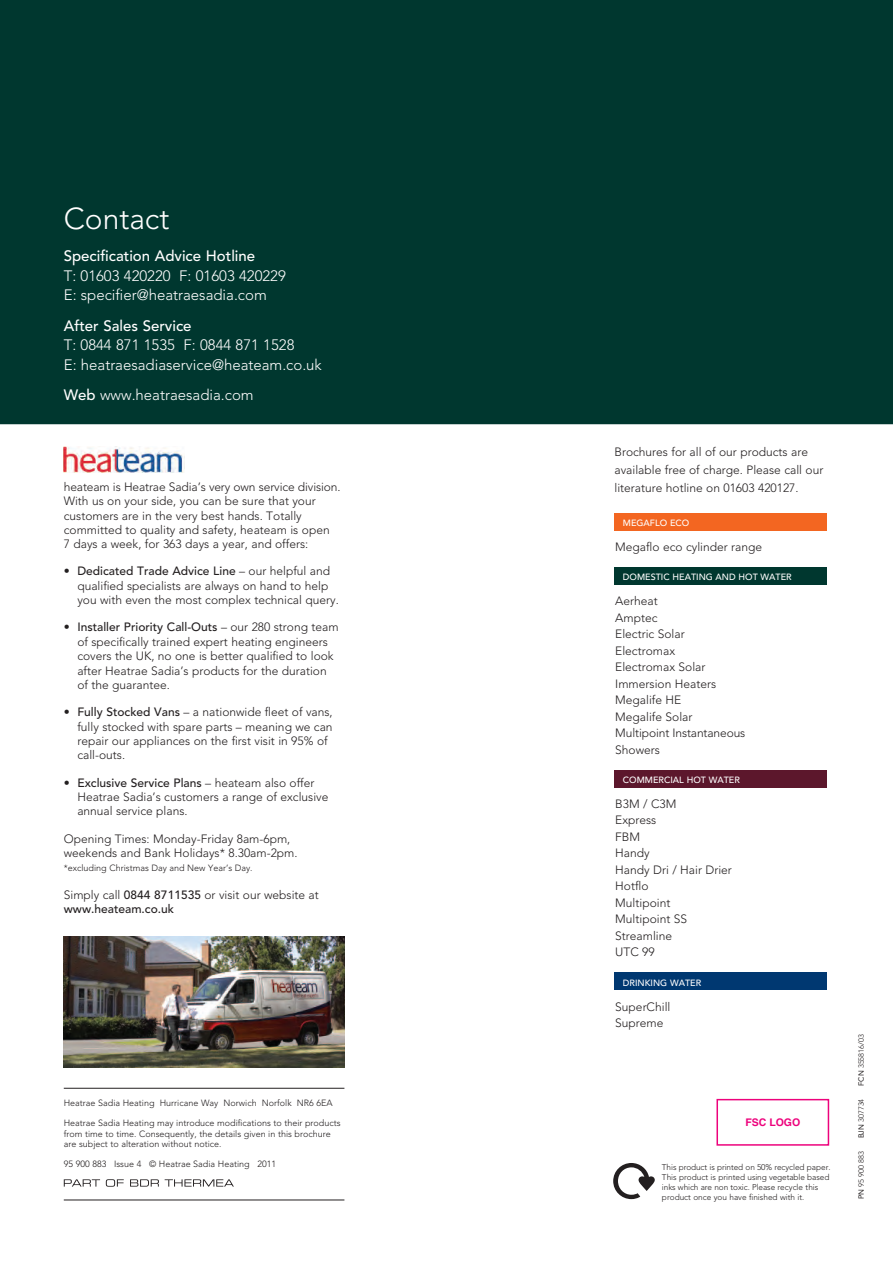
<style>
.page{position:relative;width:893px;height:1263px;background:#fff}
.page>*{position:absolute;margin:0;border:0;box-sizing:border-box;transform-origin:0 0}
._1st_page_sub_copy_A{font:300 30px "Avenir";color:#fff}
.t1{font:300 15px/19.5px "Avenir";color:#fff}
.t2{font:300 12px/16.5px "Avenir";color:#231f20}
.t3{font:700 10.5px "Helvetica";color:#ed027c}
.t4{font:300 9px/10.8px "Avenir";color:#231f20}
.t5{font:500 9px "Avenir";color:#fff}
.t6{font:300 8.25px/9.9px "Avenir";letter-spacing:-.01em;color:#231f20}
.t7{font:300 7.5px "Avenir";color:#231f20}
.s1{font-weight:500}
.s2{font-weight:400}
</style>
<div class="page">
<div style="left:0;top:0;width:893px;height:425px;background:#00372f"></div>
<svg style="left:613px;top:1163px;width:42px;height:36px"></svg>
<div style="left:716px;top:1099px;width:113px;height:47px;border:2px solid #ed027c"></div>
<hr style="left:0;top:424px;width:893px;height:2px;background:#fff">
<img style="left:64px;top:936px;width:280px;height:131px">
<img style="left:64px;top:446px;width:121px;height:27px">
<hr style="left:64px;top:1088px;width:280px;height:1px;background:#231f20">
<hr style="left:64px;top:1200px;width:280px;height:1px;background:#231f20">
<svg style="left:64px;top:1179px;width:36px;height:7px"></svg>
<svg style="left:106px;top:1179px;width:18px;height:8px"></svg>
<svg style="left:130px;top:1179px;width:29px;height:7px"></svg>
<svg style="left:165px;top:1179px;width:69px;height:7px"></svg>
<div style="left:614px;top:513px;width:213px;height:17px;background:#f36621"></div>
<div style="left:614px;top:567px;width:213px;height:17px;background:#00372f"></div>
<div style="left:614px;top:770px;width:213px;height:17px;background:#5c172c"></div>
<div style="left:614px;top:973px;width:213px;height:17px;background:#003871"></div>
<p class="_1st_page_sub_copy_A" style="left:64px;top:201px;width:107px">Contact</p>
<p class="t1" style="left:64px;top:246px;width:224px"><span class="s1">Specification Advice Hotline<br></span>T: 01603 420220 F: 01603 420229<br>E: specifier@heatraesadia.com</p>
<p class="t1" style="left:64px;top:316px;width:260px"><span class="s1">After Sales Service<br></span>T: 0844 871 1535 F: 0844 871 1528<br>E: heatraesadiaservice@heateam.co.uk</p>
<p class="t1" style="left:64px;top:385px;width:191px"><span class="s1">Web</span> www.heatraesadia.com</p>
<p class="t2" style="left:64px;top:479px;width:278px;line-height:14.4px">heateam is Heatrae Sadia’s very own service division.<br>With us on your side, you can be sure that your customers are in the very best hands. Totally committed to quality and safety, heateam is open<br>7 days a week, for 363 days a year, and offers:</p>
<p class="t2" style="left:77px;top:564px;width:263px;line-height:14.4px;text-indent:-14px">• <span class="s1">Dedicated Trade Advice Line</span> – our helpful and qualified specialists are always on hand to help you with even the most complex technical query.</p>
<p class="t2" style="left:77px;top:620px;width:263px;line-height:14.4px;text-indent:-14px">• <span class="s1">Installer Priority Call-Outs</span> – our 280 strong team of specifically trained expert heating engineers covers the UK, no one is better qualified to look after Heatrae Sadia’s products for the duration of the guarantee.</p>
<p class="t2" style="left:77px;top:705px;width:257px;line-height:14.4px;text-indent:-14px">• <span class="s1">Fully Stocked Vans</span> – a nationwide fleet of vans, fully stocked with spare parts – meaning we can repair our appliances on the first visit in 95% of call-outs.</p>
<p class="t2" style="left:77px;top:775px;width:253px;line-height:14.4px;text-indent:-14px">• <span class="s1">Exclusive Service Plans</span> – heateam also offer<br>Heatrae Sadia’s customers a range of exclusive annual service plans.</p>
<p class="t2" style="left:64px;top:831px;width:235px;line-height:14.4px">Opening Times: Monday-Friday 8am-6pm, weekends and Bank Holidays* 8.30am-2pm.</p>
<p class="t4" style="left:64px;top:863px;width:190px">*excluding Christmas Day and New Year’s Day.</p>
<p class="t2" style="left:64px;top:887px;width:257px;line-height:14.4px">Simply call <span class="s1">0844 8711535</span> or visit our website at <span class="s1">www.heateam.co.uk</span></p>
<p class="t4" style="left:64px;top:1098px;width:270px">Heatrae Sadia Heating Hurricane Way Norwich Norfolk NR6 6EA</p>
<p class="t4" style="left:64px;top:1117px;width:278px">Heatrae Sadia Heating may introduce modifications to their products from time to time. Consequently, the details given in this brochure are subject to alteration without notice.</p>
<p class="t4" style="left:64px;top:1158px;width:214px">95 900 883 Issue 4 © Heatrae Sadia Heating 2011</p>
<p class="t2" style="left:614px;top:442px;width:210px;line-height:18px">Brochures for all of our products are available free of charge. Please call our literature hotline on 01603 420127.</p>
<p class="t5" style="left:623px;top:517px;width:68px">MEGAFLO ECO</p>
<p class="t2" style="left:615px;top:538px;width:148px">Megaflo eco cylinder range</p>
<p class="t5" style="left:623px;top:572px;width:170px">DOMESTIC HEATING AND HOT WATER</p>
<p class="t2" style="left:615px;top:593px;width:132px">Aerheat<br>Amptec<br>Electric Solar<br>Electromax<br>Electromax Solar<br>Immersion Heaters<br>Megalife HE<br>Megalife Solar<br>Multipoint Instantaneous<br>Showers</p>
<p class="t5" style="left:623px;top:774px;width:118px">COMMERCIAL HOT WATER</p>
<p class="t2" style="left:615px;top:795px;width:118px">B3M / C3M<br>Express<br>FBM<br>Handy<br>Handy Dri / Hair Drier<br>Hotflo<br>Multipoint<br>Multipoint SS<br>Streamline<br>UTC 99</p>
<p class="t5" style="left:623px;top:977px;width:80px">DRINKING WATER</p>
<p class="t2" style="left:615px;top:998px;width:57px">SuperChill<br>Supreme</p>
<p class="t3" style="left:745px;top:1114px;width:56px">FSC LOGO</p>
<p class="t6" style="left:662px;top:1162px;width:170px">This product is printed on 50% recycled paper.<br>This product is printed using vegetable based inks which are non toxic. Please recycle this product once you have finished with it.</p>
<p class="t7" style="left:857px;top:1086px;width:53px;rotate:-90deg"><span class="s2">FCN</span> 355816/03</p>
<p class="t7" style="left:857px;top:1138px;width:41px;rotate:-90deg"><span class="s2">BJN</span> 307734</p>
<p class="t7" style="left:857px;top:1199px;width:49px;rotate:-90deg"><span class="s2">PN</span> 95 900 883</p>
</div>
